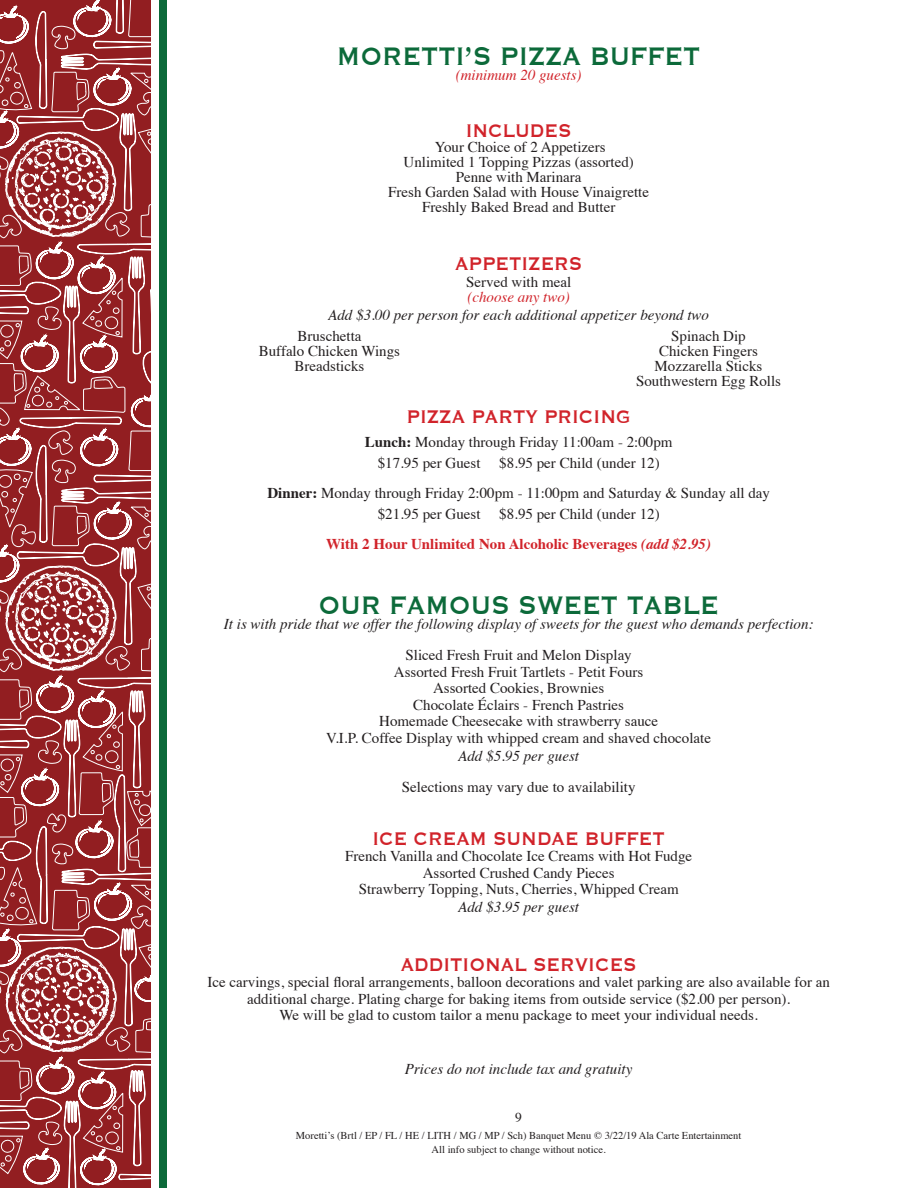
<style>
.page{position:relative;width:918px;height:1188px;background:#fff}
.page>*{position:absolute;margin:0;border:0;box-sizing:border-box;transform-origin:0 0}
.t1{font:33px "Copperplate";color:#0c6a3a;scale:.85 1}
.Sub_HEAERS{font:23.85px "Copperplate";color:#d1232a;scale:.85 1}
.Sub_HEAERS-2{font:15px "Times";color:#231f20}
.Italic_Parts{font:italic 15px "Times";color:#231f20}
.Sub_HEAERS-3{font:700 15px "Times";color:#d1232a}
.Italic_Parts-2{font:italic 15px "Times";color:#d1232a}
.Italic_Parts-3{font:15px "Times";color:#231f20}
.Italic_Parts-4{font:13.5px "Times";color:#231f20}
.t2{font:10.5px/13.5px "Times";color:#231f20;text-align:center}
.s1{font-weight:700}
.s2{font-style:italic}
</style>
<div class="page">
<svg style="left:0;top:0;width:151px;height:427px;background:#a6494b"></svg>
<svg style="left:0;top:427px;width:151px;height:761px;background:#a84c4e"></svg>
<svg style="left:0;top:428px;width:151px;height:433px;background:#a74a4c"></svg>
<div style="left:159px;top:0;width:8px;height:1188px;background:#0c6a3a"></div>
<p class="t1" style="left:337px;top:34px;width:429px">MORETTI’S PIZZA BUFFET</p>
<p class="Italic_Parts-2" style="left:456px;top:62px;width:127px">(minimum 20 guests)</p>
<p class="Sub_HEAERS" style="left:466px;top:115px;width:126px">INCLUDES</p>
<p class="Sub_HEAERS-2" style="left:435px;top:133px;width:172px">Your Choice of 2 Appetizers</p>
<p class="Sub_HEAERS-2" style="left:404px;top:148px;width:232px">Unlimited 1 Topping Pizzas (assorted)</p>
<p class="Sub_HEAERS-2" style="left:456px;top:163px;width:127px">Penne with Marinara</p>
<p class="Sub_HEAERS-2" style="left:388px;top:178px;width:262px">Fresh Garden Salad with House Vinaigrette</p>
<p class="Sub_HEAERS-2" style="left:422px;top:193px;width:195px">Freshly Baked Bread and Butter</p>
<p class="Sub_HEAERS" style="left:455px;top:248px;width:151px">APPETIZERS</p>
<p class="Italic_Parts-3" style="left:466px;top:268px;width:106px">Served with meal</p>
<p class="Italic_Parts-2" style="left:467px;top:284px;width:104px">(choose any two)</p>
<p class="Italic_Parts" style="left:328px;top:302px;width:382px">Add $3.00 per person for each additional appetizer beyond two</p>
<p class="Sub_HEAERS-2" style="left:297px;top:322px;width:66px">Bruschetta</p>
<p class="Sub_HEAERS-2" style="left:259px;top:337px;width:143px">Buffalo Chicken Wings</p>
<p class="Sub_HEAERS-2" style="left:294px;top:352px;width:71px">Breadsticks</p>
<p class="Sub_HEAERS-2" style="left:671px;top:322px;width:76px">Spinach Dip</p>
<p class="Sub_HEAERS-2" style="left:659px;top:337px;width:100px">Chicken Fingers</p>
<p class="Sub_HEAERS-2" style="left:655px;top:352px;width:109px">Mozzarella Sticks</p>
<p class="Sub_HEAERS-2" style="left:636px;top:367px;width:147px">Southwestern Egg Rolls</p>
<p class="Sub_HEAERS" style="left:407px;top:401px;width:265px">PIZZA PARTY PRICING</p>
<p class="Sub_HEAERS-2" style="left:365px;top:428px;width:309px"><span class="s1">Lunch:</span> Monday through Friday 11:00am - 2:00pm</p>
<p class="Sub_HEAERS-2" style="left:378px;top:449px;width:284px">$17.95 per Guest $8.95 per Child (under 12)</p>
<p class="Sub_HEAERS-2" style="left:267px;top:479px;width:504px"><span class="s1">Dinner:</span> Monday through Friday 2:00pm - 11:00pm and Saturday &amp; Sunday all day</p>
<p class="Sub_HEAERS-2" style="left:378px;top:500px;width:284px">$21.95 per Guest $8.95 per Child (under 12)</p>
<p class="Sub_HEAERS-3" style="left:326px;top:530px;width:386px">With 2 Hour Unlimited Non Alcoholic Beverages <span class="s2">(add $2.95)</span></p>
<p class="t1" style="left:319px;top:583px;width:472px">OUR FAMOUS SWEET TABLE</p>
<p class="Italic_Parts" style="left:224px;top:611px;width:591px">It is with pride that we offer the following display of sweets for the guest who demands perfection:</p>
<p class="Sub_HEAERS-2" style="left:406px;top:641px;width:228px">Sliced Fresh Fruit and Melon Display</p>
<p class="Sub_HEAERS-2" style="left:394px;top:658px;width:251px">Assorted Fresh Fruit Tartlets - Petit Fours</p>
<p class="Sub_HEAERS-2" style="left:433px;top:674px;width:173px">Assorted Cookies, Brownies</p>
<p class="Sub_HEAERS-2" style="left:413px;top:691px;width:212px">Chocolate Éclairs - French Pastries</p>
<p class="Sub_HEAERS-2" style="left:379px;top:707px;width:281px">Homemade Cheesecake with strawberry sauce</p>
<p class="Sub_HEAERS-2" style="left:326px;top:724px;width:386px">V.I.P. Coffee Display with whipped cream and shaved chocolate</p>
<p class="Italic_Parts" style="left:458px;top:743px;width:122px">Add $5.95 per guest</p>
<p class="Sub_HEAERS-2" style="left:402px;top:773px;width:235px">Selections may vary due to availability</p>
<p class="Sub_HEAERS" style="left:373px;top:823px;width:345px">ICE CREAM SUNDAE BUFFET</p>
<p class="Sub_HEAERS-2" style="left:345px;top:842px;width:349px">French Vanilla and Chocolate Ice Creams with Hot Fudge</p>
<p class="Sub_HEAERS-2" style="left:423px;top:859px;width:194px">Assorted Crushed Candy Pieces</p>
<p class="Sub_HEAERS-2" style="left:359px;top:875px;width:322px">Strawberry Topping, Nuts, Cherries, Whipped Cream</p>
<p class="Italic_Parts" style="left:458px;top:894px;width:122px">Add $3.95 per guest</p>
<p class="Sub_HEAERS" style="left:401px;top:949px;width:279px">ADDITIONAL SERVICES</p>
<p class="Sub_HEAERS-2" style="left:208px;top:968px;width:624px">Ice carvings, special floral arrangements, balloon decorations and valet parking are also available for an</p>
<p class="Sub_HEAERS-2" style="left:247px;top:985px;width:545px">additional charge. Plating charge for baking items from outside service ($2.00 per person).</p>
<p class="Sub_HEAERS-2" style="left:280px;top:1001px;width:480px">We will be glad to custom tailor a menu package to meet your individual needs.</p>
<p class="Italic_Parts" style="left:405px;top:1056px;width:229px">Prices do not include tax and gratuity</p>
<p class="Italic_Parts-4" style="left:515px;top:1105px;width:8px">9</p>
<p class="t2" style="left:296px;top:1128px;width:447px">Moretti’s (Brtl / EP / FL / HE / LITH / MG / MP / Sch) Banquet Menu © 3/22/19 Ala Carte Entertainment<br>All info subject to change without notice.</p>
</div>
